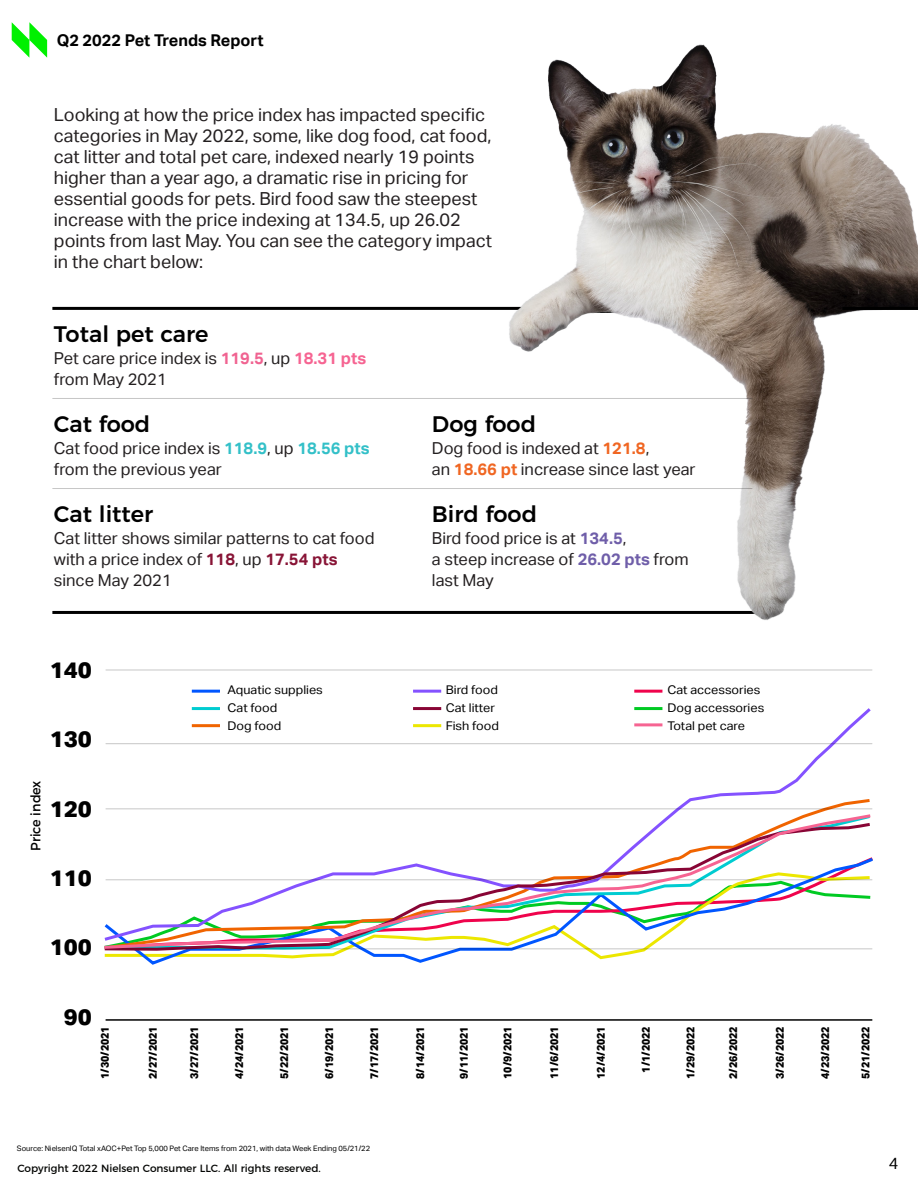
<style>
.page{position:relative;width:918px;height:1188px;background:#fff}
.page>*{position:absolute;margin:0;border:0;box-sizing:border-box;transform-origin:0 0}
.t1{font:500 22.5px "Montserrat";color:#000}
.t2{font:800 22.5px "Aktiv Grotesk";color:#000;scale:1.05 1}
.t3{font:18px/21px "Aktiv Grotesk";color:#231f20}
.t4{font:16.5px "Aktiv Grotesk";color:#231f20}
.t5{font:700 16.2px "Aktiv Grotesk";color:#000}
.t6{font:16.2px "Aktiv Grotesk";color:#000}
.t7{font:13.5px "Montserrat";color:#000;scale:.95 1}
.t8{font:12px "Aktiv Grotesk";color:#000;scale:1.05 1}
.t9{font:800 11.1px "Aktiv Grotesk";color:#000;scale:.95 1}
.t10{font:10.5px "Montserrat";color:#040503}
.t11{font:7.5px "Aktiv Grotesk";color:#000}
.s1{font-weight:700;color:#f06391}
.s2{font-weight:700;color:#f66492}
.s3{font-weight:700;color:#33c0c8}
.s4{font-weight:700;color:#881436}
.s5{font-weight:700;color:#f06622}
.s6{font-weight:700;color:#6f5ea9}
</style>
<div class="page">
<hr style="left:52px;top:611px;width:712px;height:3px;background:#000">
<hr style="left:52px;top:307px;width:866px;height:3px;background:#000">
<img style="left:509px;top:45px;width:409px;height:575px">
<svg style="left:104px;top:952px;width:537px;height:13px"></svg>
<svg style="left:105px;top:707px;width:768px;height:105px"></svg>
<svg style="left:12px;top:22px;width:35px;height:36px"></svg>
<hr style="left:52px;top:398px;width:700px;height:1px;background:#000">
<hr style="left:52px;top:488px;width:700px;height:1px;background:#000">
<hr style="left:106px;top:743px;width:766px;height:1px;background:#000">
<hr style="left:106px;top:670px;width:766px;height:1px;background:#000">
<hr style="left:106px;top:808px;width:766px;height:1px;background:#000">
<hr style="left:106px;top:1019px;width:766px;height:2px;background:#000">
<hr style="left:192px;top:690px;width:28px;height:3px;background:#0056ff">
<hr style="left:413px;top:690px;width:28px;height:3px;background:#8452ff">
<hr style="left:634px;top:690px;width:28px;height:3px;background:#ef034c">
<hr style="left:192px;top:707px;width:28px;height:3px;background:#00ccd1">
<hr style="left:413px;top:707px;width:28px;height:3px;background:#880535">
<hr style="left:634px;top:707px;width:28px;height:3px;background:#00ca23">
<hr style="left:192px;top:724px;width:28px;height:3px;background:#f06400">
<hr style="left:413px;top:724px;width:28px;height:3px;background:#ece700">
<hr style="left:634px;top:723px;width:28px;height:3px;background:#f66492">
<hr style="left:842px;top:307px;width:76px;height:3px;background:#000">
<svg style="left:104px;top:812px;width:769px;height:138px"></svg>
<p class="t5" style="left:57px;top:31px;width:209px">Q2 2022 Pet Trends Report</p>
<p class="t3" style="left:54px;top:104px;width:440px">Looking at how the price index has impacted specific categories in May 2022, some, like dog food, cat food, cat litter and total pet care, indexed nearly 19 points higher than a year ago, a dramatic rise in pricing for essential goods for pets. Bird food saw the steepest increase with the price indexing at 134.5, up 26.02 points from last May. You can see the category impact</p>
<p class="t3" style="left:54px;top:251px;width:151px">in the chart below:</p>
<p class="t1" style="left:54px;top:316px;width:156px">Total pet care</p>
<p class="t4" style="left:54px;top:349px;width:314px">Pet care price index is <span class="s1">119.5</span>, up <span class="s2">18.31 pts</span></p>
<p class="t4" style="left:54px;top:370px;width:114px">from May 2021</p>
<p class="t1" style="left:54px;top:406px;width:98px">Cat food</p>
<p class="t4" style="left:54px;top:439px;width:317px">Cat food price index is <span class="s3">118.9</span>, up <span class="s3">18.56 pts</span></p>
<p class="t4" style="left:54px;top:460px;width:170px">from the previous year</p>
<p class="t1" style="left:54px;top:496px;width:101px">Cat litter</p>
<p class="t4" style="left:54px;top:529px;width:322px">Cat litter shows similar patterns to cat food</p>
<p class="t4" style="left:54px;top:550px;width:285px">with a price index of <span class="s4">118</span>, up <span class="s4">17.54 pts</span></p>
<p class="t4" style="left:54px;top:571px;width:119px">since May 2021</p>
<p class="t1" style="left:432px;top:406px;width:106px">Dog food</p>
<p class="t4" style="left:432px;top:439px;width:219px">Dog food is indexed at <span class="s5">121.8</span>,</p>
<p class="t4" style="left:432px;top:460px;width:265px">an <span class="s5">18.66 pt</span> increase since last year</p>
<p class="t1" style="left:432px;top:496px;width:107px">Bird food</p>
<p class="t4" style="left:432px;top:529px;width:196px">Bird food price is at <span class="s6">134.5</span>,</p>
<p class="t4" style="left:432px;top:550px;width:258px">a steep increase of <span class="s6">26.02 pts</span> from</p>
<p class="t4" style="left:432px;top:571px;width:63px">last May</p>
<p class="t2" style="left:50px;top:657px;width:42px">140</p>
<p class="t2" style="left:50px;top:726px;width:42px">130</p>
<p class="t7" style="left:25px;top:851px;width:76px;rotate:-90deg">Price index</p>
<p class="t2" style="left:50px;top:796px;width:42px">120</p>
<p class="t2" style="left:50px;top:865px;width:42px">110</p>
<p class="t8" style="left:228px;top:683px;width:92px">Aquatic supplies</p>
<p class="t8" style="left:228px;top:701px;width:49px">Cat food</p>
<p class="t8" style="left:228px;top:719px;width:53px">Dog food</p>
<p class="t8" style="left:446px;top:683px;width:51px">Bird food</p>
<p class="t8" style="left:667px;top:683px;width:90px">Cat accessories</p>
<p class="t8" style="left:446px;top:701px;width:48px">Cat litter</p>
<p class="t8" style="left:667px;top:701px;width:94px">Dog accessories</p>
<p class="t8" style="left:446px;top:719px;width:52px">Fish food</p>
<p class="t8" style="left:667px;top:719px;width:75px">Total pet care</p>
<p class="t2" style="left:50px;top:934px;width:42px">100</p>
<p class="t2" style="left:64px;top:1004px;width:28px">90</p>
<p class="t9" style="left:99px;top:1079px;width:57px;rotate:-90deg">1/30/2021</p>
<p class="t9" style="left:147px;top:1079px;width:57px;rotate:-90deg">2/27/2021</p>
<p class="t9" style="left:188px;top:1079px;width:57px;rotate:-90deg">3/27/2021</p>
<p class="t9" style="left:233px;top:1079px;width:57px;rotate:-90deg">4/24/2021</p>
<p class="t9" style="left:278px;top:1079px;width:57px;rotate:-90deg">5/22/2021</p>
<p class="t9" style="left:323px;top:1079px;width:57px;rotate:-90deg">6/19/2021</p>
<p class="t9" style="left:368px;top:1079px;width:57px;rotate:-90deg">7/17/2021</p>
<p class="t9" style="left:414px;top:1079px;width:57px;rotate:-90deg">8/14/2021</p>
<p class="t9" style="left:458px;top:1079px;width:57px;rotate:-90deg">9/11/2021</p>
<p class="t9" style="left:501px;top:1079px;width:57px;rotate:-90deg">10/9/2021</p>
<p class="t9" style="left:548px;top:1079px;width:57px;rotate:-90deg">11/6/2021</p>
<p class="t9" style="left:595px;top:1079px;width:57px;rotate:-90deg">12/4/2021</p>
<p class="t9" style="left:640px;top:1073px;width:50px;rotate:-90deg">1/1/2022</p>
<p class="t9" style="left:684px;top:1079px;width:57px;rotate:-90deg">1/29/2022</p>
<p class="t9" style="left:727px;top:1079px;width:57px;rotate:-90deg">2/26/2022</p>
<p class="t9" style="left:774px;top:1079px;width:57px;rotate:-90deg">3/26/2022</p>
<p class="t9" style="left:819px;top:1079px;width:57px;rotate:-90deg">4/23/2022</p>
<p class="t9" style="left:859px;top:1079px;width:57px;rotate:-90deg">5/21/2022</p>
<p class="t11" style="left:17px;top:1144px;width:355px">Source: NielsenIQ Total xAOC+Pet Top 5,000 Pet Care Items from 2021, with data Week Ending 05/21/22</p>
<p class="t10" style="left:17px;top:1160px;width:305px">Copyright 2022 Nielsen Consumer LLC. All rights reserved.</p>
<p class="t6" style="left:889px;top:1154px;width:11px">4</p>
</div>
